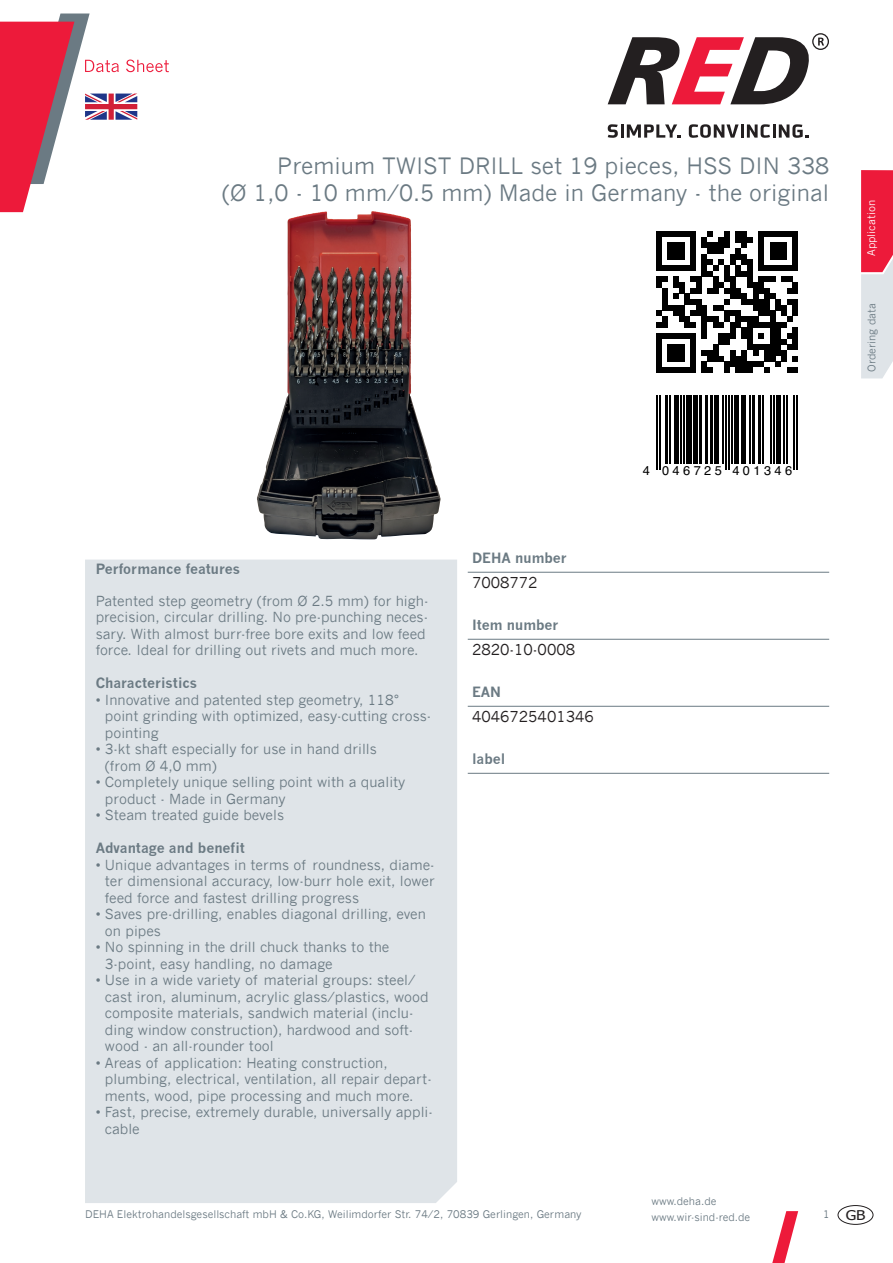
<style>
.page{position:relative;width:893px;height:1263px;background:#fff}
.page>*{position:absolute;margin:0;border:0;box-sizing:border-box;transform-origin:0 0}
.t1{font:22.5px/27px "News Gothic";color:#6b7a83;text-align:right}
.t2{font:15px "News Gothic";color:#231f20}
.t3{font:13.8px/16.5px "News Gothic";color:#6b7a83}
.t4{font:700 13.8px "News Gothic";color:#6b7a83}
.t5{font:13.5px "Tahoma";color:#231f20;scale:1.17 1}
.t6{font:12.75px "Helvetica";letter-spacing:.27em;color:#000}
.t7{font:10.5px/16.5px "News Gothic";color:#6b7a83}
.t8{font:10.5px "News Gothic";color:#fff}
.s1{font-family:"News Gothic";font-size:10.5px;color:#6b7a83}
</style>
<div class="page">
<svg style="left:608px;top:33px;width:221px;height:71px"></svg>
<svg style="left:608px;top:124px;width:10px;height:14px"></svg>
<hr style="left:620px;top:124px;width:3px;height:14px;background:#231f20">
<svg style="left:627px;top:124px;width:54px;height:14px"></svg>
<svg style="left:689px;top:124px;width:50px;height:14px"></svg>
<hr style="left:741px;top:124px;width:3px;height:14px;background:#231f20">
<svg style="left:747px;top:124px;width:23px;height:14px"></svg>
<hr style="left:772px;top:124px;width:3px;height:14px;background:#231f20">
<svg style="left:779px;top:124px;width:30px;height:14px"></svg>
<svg style="left:861px;top:170px;width:32px;height:208px;background:#e68496"></svg>
<svg style="left:772px;top:1211px;width:26px;height:52px"></svg>
<div style="left:838px;top:1205px;width:35px;height:19px;border:1px solid #231f20;border-radius:50%"></div>
<div style="left:85px;top:560px;width:372px;height:643px;background:#dfe4e8"></div>
<svg style="left:0;top:14px;width:169px;height:198px"></svg>
<img style="left:257px;top:211px;width:182px;height:328px">
<svg style="left:656px;top:231px;width:142px;height:142px"></svg>
<hr style="left:656px;top:395px;width:2px;height:75px;background:#000">
<hr style="left:659px;top:395px;width:2px;height:75px;background:#000">
<hr style="left:665px;top:395px;width:3px;height:68px;background:#000">
<hr style="left:669px;top:395px;width:2px;height:68px;background:#000">
<hr style="left:674px;top:395px;width:4px;height:68px;background:#000">
<hr style="left:680px;top:395px;width:1px;height:68px;background:#000">
<hr style="left:683px;top:395px;width:1px;height:68px;background:#000">
<div style="left:686px;top:395px;width:6px;height:68px;background:#000"></div>
<div style="left:693px;top:395px;width:5px;height:68px;background:#000"></div>
<hr style="left:699px;top:395px;width:3px;height:68px;background:#000">
<hr style="left:705px;top:395px;width:3px;height:68px;background:#000">
<hr style="left:710px;top:395px;width:3px;height:68px;background:#000">
<div style="left:714px;top:395px;width:5px;height:68px;background:#000"></div>
<hr style="left:722px;top:395px;width:1px;height:68px;background:#000">
<hr style="left:725px;top:395px;width:1px;height:75px;background:#000">
<hr style="left:728px;top:395px;width:1px;height:75px;background:#000">
<hr style="left:731px;top:395px;width:1px;height:68px;background:#000">
<hr style="left:734px;top:395px;width:4px;height:68px;background:#000">
<div style="left:741px;top:395px;width:5px;height:68px;background:#000"></div>
<hr style="left:749px;top:395px;width:1px;height:68px;background:#000">
<hr style="left:752px;top:395px;width:3px;height:68px;background:#000">
<hr style="left:758px;top:395px;width:3px;height:68px;background:#000">
<hr style="left:762px;top:395px;width:2px;height:68px;background:#000">
<hr style="left:770px;top:395px;width:1px;height:68px;background:#000">
<hr style="left:773px;top:395px;width:1px;height:68px;background:#000">
<hr style="left:776px;top:395px;width:4px;height:68px;background:#000">
<hr style="left:783px;top:395px;width:2px;height:68px;background:#000">
<hr style="left:786px;top:395px;width:2px;height:68px;background:#000">
<hr style="left:794px;top:395px;width:1px;height:75px;background:#000">
<hr style="left:797px;top:395px;width:1px;height:75px;background:#000">
<hr style="left:468px;top:572px;width:361px;height:1px;background:#6b7a83">
<hr style="left:468px;top:639px;width:361px;height:1px;background:#6b7a83">
<hr style="left:468px;top:706px;width:361px;height:1px;background:#6b7a83">
<hr style="left:468px;top:773px;width:361px;height:1px;background:#6b7a83">
<h1 class="t1" style="left:222px;top:152px;width:609px">Premium TWIST DRILL set 19 pieces, HSS DIN 338<br>(Ø 1,0 - 10 mm/0.5 mm) Made in Germany - the original</h1>
<p class="t4" style="left:96px;top:560px;width:146px">Performance features</p>
<p class="t3" style="left:96px;top:592px;width:334px">Patented step geometry (from Ø 2.5 mm) for high&shy;precision, circular drilling. No pre-punching neces&shy;sary. With almost burr-free bore exits and low feed force. Ideal for drilling out rivets and much more.</p>
<p class="t4" style="left:96px;top:675px;width:103px">Characteristics</p>
<p class="t3" style="left:105px;top:691px;width:328px;text-indent:-9px">• Innovative and patented step geometry, 118° point grinding with optimized, easy-cutting cross&shy;pointing</p>
<p class="t3" style="left:105px;top:741px;width:273px;text-indent:-9px">• 3-kt shaft especially for use in hand drills (from Ø 4,0 mm)</p>
<p class="t3" style="left:105px;top:774px;width:302px;text-indent:-9px">• Completely unique selling point with a quality product - Made in Germany</p>
<p class="t3" style="left:96px;top:807px;width:190px">• Steam treated guide bevels</p>
<p class="t4" style="left:96px;top:839px;width:151px">Advantage and benefit</p>
<p class="t3" style="left:105px;top:856px;width:331px;text-align:justify;text-indent:-9px">• Unique advantages in terms of roundness, diame&shy;ter dimensional accuracy, low-burr hole exit, lower feed force and fastest drilling progress</p>
<p class="t3" style="left:105px;top:906px;width:322px;text-indent:-9px">• Saves pre-drilling, enables diagonal drilling, even on pipes</p>
<p class="t3" style="left:105px;top:939px;width:286px;text-indent:-9px">• No spinning in the drill chuck thanks to the<br>3-point, easy handling, no damage</p>
<p class="t3" style="left:105px;top:972px;width:325px;text-indent:-9px">• Use in a wide variety of material groups: steel/ cast iron, aluminum, acrylic glass/plastics, wood composite materials, sandwich material (inclu&shy;ding window construction), hardwood and soft&shy;wood - an all-rounder tool</p>
<p class="t3" style="left:105px;top:1054px;width:328px;text-indent:-9px">• Areas of application: Heating construction, plumbing, electrical, ventilation, all repair depart&shy;ments, wood, pipe processing and much more.</p>
<p class="t3" style="left:105px;top:1104px;width:329px;text-indent:-9px">• Fast, precise, extremely durable, universally appli&shy;cable</p>
<p class="t4" style="left:472px;top:550px;width:96px">DEHA number</p>
<p class="t2" style="left:472px;top:574px;width:67px">7008772</p>
<p class="t4" style="left:472px;top:617px;width:88px">Item number</p>
<p class="t2" style="left:472px;top:641px;width:105px">2820-10-0008</p>
<p class="t4" style="left:472px;top:684px;width:31px">EAN</p>
<p class="t2" style="left:472px;top:708px;width:123px">4046725401346</p>
<p class="t4" style="left:472px;top:751px;width:35px">label</p>
<p class="t6" style="left:643px;top:461px;width:151px">4 046725 401346</p>
<p class="t8" style="left:865px;top:256px;width:57px;rotate:-90deg">Application</p>
<p class="t7" style="left:863px;top:372px;width:70px;rotate:-90deg">Ordering data</p>
<p class="t7" style="left:651px;top:1192px;width:100px">www.deha.de www.wir-sind-red.de</p>
<p class="t7" style="left:85px;top:1206px;width:498px">DEHA Elektrohandelsgesellschaft mbH &amp; Co.KG, Weilimdorfer Str. 74/2, 70839 Gerlingen, Germany</p>
<p class="t5" style="left:823px;top:1206px;width:38px"><span class="s1">1</span> GB</p>
</div>
